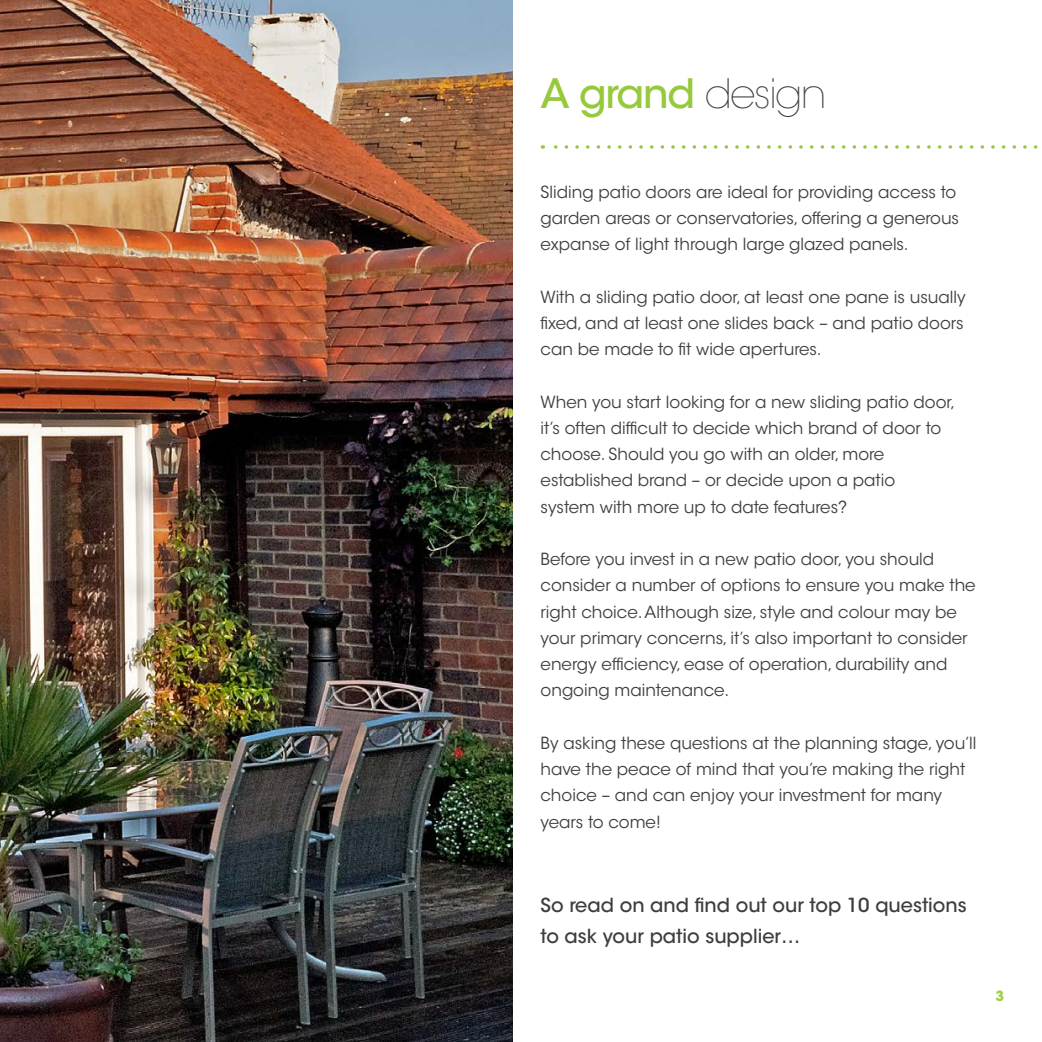
<style>
.page{position:relative;width:1042px;height:1042px;background:#fff}
.page>*{position:absolute;margin:0;border:0;box-sizing:border-box;transform-origin:0 0}
.A_Heading{font:500 40.25px "ITC Avant Garde Std";letter-spacing:-.03em;color:#97c93c}
.t1{font:500 19.25px/31.5px "ITC Avant Garde Std";color:#3e3e3f}
.t2{font:16.62px/26.2px "ITC Avant Garde Std";color:#3e3e3f}
.t3{font:700 14px "ITC Avant Garde Std";color:#a0cd4c}
.s1{font-weight:200;color:#3e3e3f}
</style>
<div class="page">
<svg style="left:542px;top:145px;width:496px;height:4px"></svg>
<img style="left:0;top:0;width:513px;height:1042px">
<p class="A_Heading" style="left:540px;top:69px;width:287px">A grand <span class="s1">design</span></p>
<p class="t2" style="left:540px;top:179px;width:420px">Sliding patio doors are ideal for providing access to garden areas or conservatories, offering a generous expanse of light through large glazed panels.</p>
<p class="t2" style="left:540px;top:284px;width:426px;text-align:justify">With a sliding patio door, at least one pane is usually fixed, and at least one slides back – and patio doors can be made to fit wide apertures.</p>
<p class="t2" style="left:540px;top:389px;width:416px">When you start looking for a new sliding patio door, it’s often difficult to decide which brand of door to choose. Should you go with an older, more</p>
<p class="t2" style="left:540px;top:467px;width:356px">established brand – or decide upon a patio</p>
<p class="t2" style="left:540px;top:494px;width:308px">system with more up to date features?</p>
<p class="t2" style="left:540px;top:546px;width:437px">Before you invest in a new patio door, you should consider a number of options to ensure you make the right choice. Although size, style and colour may be your primary concerns, it’s also important to consider energy efficiency, ease of operation, durability and ongoing maintenance.</p>
<p class="t2" style="left:540px;top:730px;width:437px">By asking these questions at the planning stage, you’ll have the peace of mind that you’re making the right choice – and can enjoy your investment for many years to come!</p>
<p class="t1" style="left:540px;top:889px;width:428px">So read on and find out our top 10 questions to ask your patio supplier…</p>
<p class="t3" style="left:995px;top:987px;width:10px">3</p>
</div>
